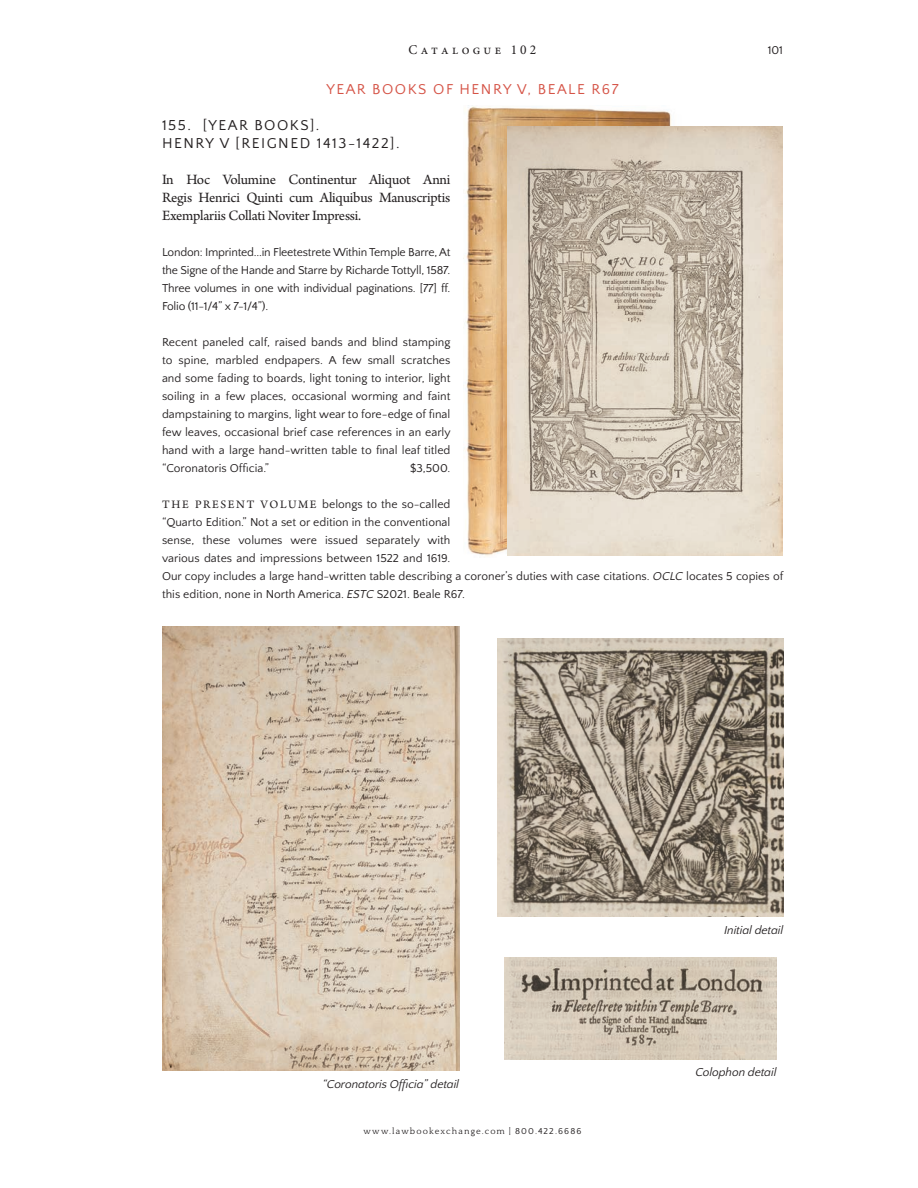
<style>
.page{position:relative;width:918px;height:1188px;background:#fff}
.page>*{position:absolute;margin:0;border:0;box-sizing:border-box;transform-origin:0 0}
.t1{font:15px/18px "Arno Pro";letter-spacing:-.015em;color:#231f20;text-align:justify}
.t2{font:15px/18px "Quattrocento Sans";letter-spacing:.1em;color:#231f20}
.t3{font:15px "Quattrocento Sans";letter-spacing:.1em;color:#d55346}
.t4{font:13.5px "Minion Pro";letter-spacing:.25em;color:#231f20}
.t5{font:12px/18px "Quattrocento Sans";color:#231f20;text-align:justify}
.t6{font:italic 12px "Quattrocento Sans";letter-spacing:-.01em;color:#231f20}
.t7{font:9px "Quattrocento Roman";letter-spacing:.12em;color:#231f20}
.s1{font-family:"Arno Pro"}
.s2{font-style:italic}
.s3{font-family:"Quattrocento Sans"}
</style>
<div class="page">
<img style="left:465px;top:105px;width:218px;height:451px">
<img style="left:507px;top:126px;width:276px;height:429px">
<img style="left:162px;top:626px;width:297px;height:444px">
<img style="left:505px;top:957px;width:272px;height:102px">
<img style="left:498px;top:638px;width:285px;height:278px">
<p class="t4" style="left:409px;top:41px;width:129px">Catalogue 102</p>
<p class="t5" style="left:768px;top:41px;width:17px">101</p>
<p class="t3" style="left:326px;top:81px;width:294px">YEAR BOOKS OF HENRY V, BEALE R67</p>
<p class="t2" style="left:162px;top:116px;width:239px">155. [YEAR BOOKS].<br>HENRY V [REIGNED 1413-1422].</p>
<p class="t1" style="left:162px;top:171px;width:290px">In Hoc Volumine Continentur Aliquot Anni Regis Henrici Quinti cum Aliquibus Manuscriptis Exemplariis Collati Noviter Impressi.</p>
<p class="t5" style="left:162px;top:243px;width:290px">London: Imprinted...in Fleetestrete Within Temple Barre, At the Signe of the Hande and Starre by Richarde Tottyll, 1587.<br>Three volumes in one with individual paginations. [77] ff.<br>Folio (11-1/4” x 7-1/4”).</p>
<p class="t5" style="left:162px;top:333px;width:290px">Recent paneled calf, raised bands and blind stamping to spine, marbled endpapers. A few small scratches and some fading to boards, light toning to interior, light soiling in a few places, occasional worming and faint dampstaining to margins, light wear to fore-edge of final few leaves, occasional brief case references in an early hand with a large hand-written table to final leaf titled “Coronatoris Officia.”</p>
<p class="t5" style="left:410px;top:459px;width:42px">$3,500.</p>
<p class="t5" style="left:162px;top:495px;width:623px;text-align:left"><span class="s1">THE PRESENT VOLUME</span> belongs to the so-called<br>“Quarto Edition.” Not a set or edition in the conventional<br>sense, these volumes were issued separately with<br>various dates and impressions between 1522 and 1619.<br>Our copy includes a large hand-written table describing a coroner’s duties with case citations. <span class="s2">OCLC</span> locates 5 copies of this edition, none in North America. <span class="s2">ESTC</span> S2021. Beale R67.</p>
<p class="t6" style="left:323px;top:1077px;width:138px">“Coronatoris Officia” detail</p>
<p class="t7" style="left:363px;top:1126px;width:220px">www.lawbookexchange.com | <span class="s3">800.422.6686</span></p>
<p class="t6" style="left:724px;top:923px;width:61px">Initial detail</p>
<p class="t6" style="left:695px;top:1066px;width:83px">Colophon detail</p>
</div>
